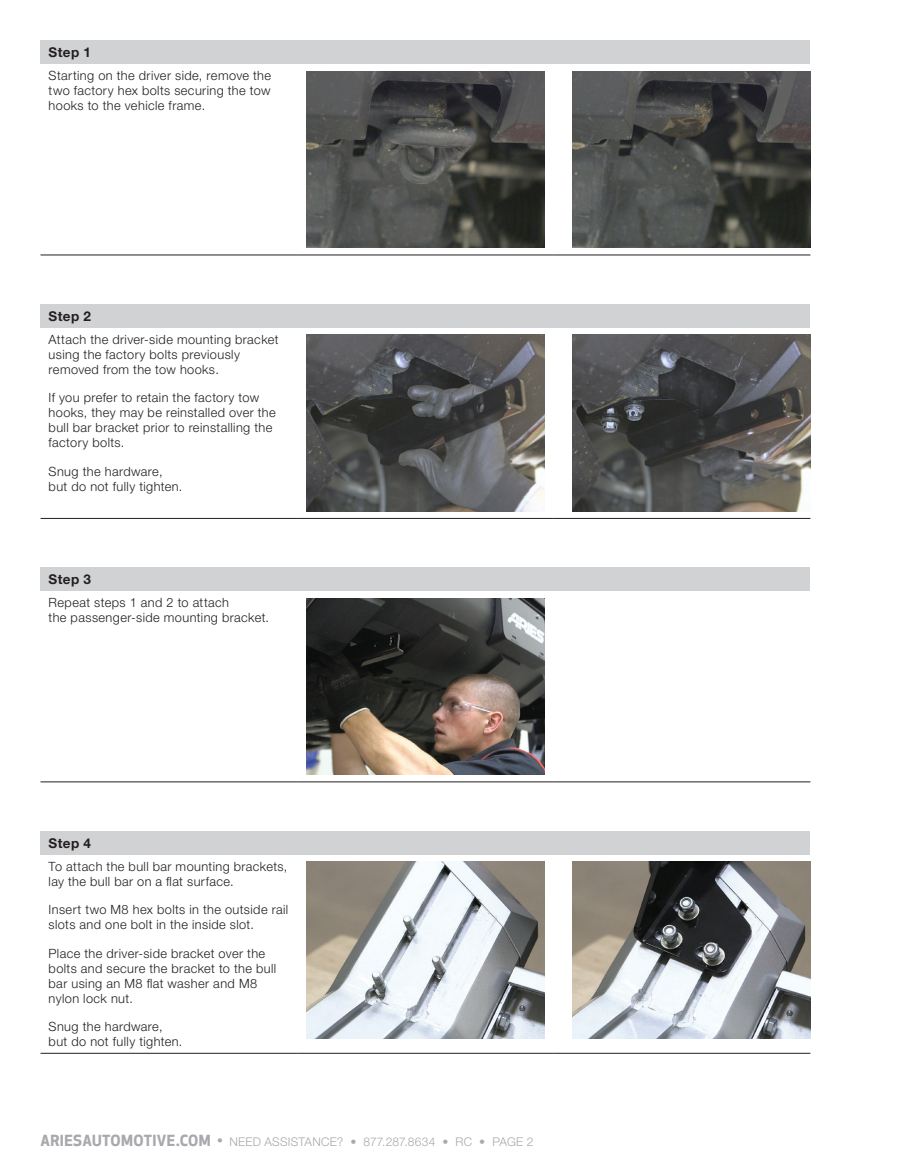
<style>
.page{position:relative;width:905px;height:1175px;background:#fff}
.page>*{position:absolute;margin:0;border:0;box-sizing:border-box;transform-origin:0 0}
.t1{font:700 13.5px "Helvetica Neue LT Std";letter-spacing:.03em;color:#231f20}
.t2{font:300 12.75px/15px "Helvetica Neue LT Std";letter-spacing:.03em;color:#231f20}
.t3{font:300 12px "Helvetica Neue LT Std";letter-spacing:.02em;color:#a8a9ad}
.s1{font-family:"Apex New";font-weight:700;font-size:15px}
.s2{font-family:"Apex New";font-weight:500;font-size:15px}
</style>
<div class="page">
<div style="left:40px;top:40px;width:770px;height:24px;background:#d1d2d4"></div>
<hr style="left:40px;top:254px;width:257px;height:1px;background:#231f20">
<hr style="left:297px;top:254px;width:257px;height:1px;background:#231f20">
<hr style="left:554px;top:254px;width:256px;height:1px;background:#231f20">
<img style="left:306px;top:71px;width:239px;height:177px">
<img style="left:572px;top:71px;width:238px;height:177px">
<div style="left:40px;top:304px;width:770px;height:24px;background:#d1d2d4"></div>
<hr style="left:40px;top:518px;width:257px;height:1px;background:#231f20">
<hr style="left:297px;top:518px;width:257px;height:1px;background:#231f20">
<hr style="left:554px;top:518px;width:256px;height:1px;background:#231f20">
<img style="left:306px;top:335px;width:239px;height:176px">
<img style="left:572px;top:335px;width:238px;height:176px">
<div style="left:40px;top:567px;width:770px;height:24px;background:#d1d2d4"></div>
<hr style="left:40px;top:781px;width:257px;height:1px;background:#231f20">
<hr style="left:297px;top:781px;width:257px;height:1px;background:#231f20">
<hr style="left:554px;top:781px;width:256px;height:1px;background:#231f20">
<img style="left:306px;top:598px;width:239px;height:177px">
<div style="left:40px;top:831px;width:770px;height:23px;background:#d1d2d4"></div>
<hr style="left:40px;top:1052px;width:257px;height:1px;background:#231f20">
<hr style="left:297px;top:1052px;width:257px;height:1px;background:#231f20">
<hr style="left:554px;top:1052px;width:256px;height:1px;background:#231f20">
<img style="left:306px;top:861px;width:239px;height:177px">
<img style="left:572px;top:861px;width:238px;height:177px">
<p class="t1" style="left:49px;top:44px;width:44px">Step 1</p>
<p class="t2" style="left:49px;top:68px;width:224px;text-align:justify">Starting on the driver side, remove the two factory hex bolts securing the tow hooks to the vehicle frame.</p>
<p class="t1" style="left:49px;top:307px;width:44px">Step 2</p>
<p class="t2" style="left:49px;top:331px;width:231px">Attach the driver-side mounting bracket using the factory bolts previously removed from the tow hooks.</p>
<p class="t2" style="left:49px;top:390px;width:229px">If you prefer to retain the factory tow hooks, they may be reinstalled over the bull bar bracket prior to reinstalling the factory bolts.</p>
<p class="t2" style="left:49px;top:463px;width:135px">Snug the hardware, but do not fully tighten.</p>
<p class="t1" style="left:49px;top:571px;width:44px">Step 3</p>
<p class="t2" style="left:49px;top:595px;width:222px">Repeat steps 1 and 2 to attach<br>the passenger-side mounting bracket.</p>
<p class="t1" style="left:49px;top:834px;width:44px">Step 4</p>
<p class="t2" style="left:49px;top:858px;width:240px">To attach the bull bar mounting brackets, lay the bull bar on a flat surface.</p>
<p class="t2" style="left:49px;top:902px;width:241px">Insert two M8 hex bolts in the outside rail slots and one bolt in the inside slot.</p>
<p class="t2" style="left:49px;top:945px;width:229px">Place the driver-side bracket over the bolts and secure the bracket to the bull bar using an M8 flat washer and M8 nylon lock nut.</p>
<p class="t2" style="left:49px;top:1018px;width:135px">Snug the hardware, but do not fully tighten.</p>
<p class="t3" style="left:40px;top:1134px;width:494px"><span class="s1">ARIESAUTOMOTIVE.COM</span> <span class="s2">•</span> NEED ASSISTANCE? • 877.287.8634 • RC • PAGE 2</p>
</div>
